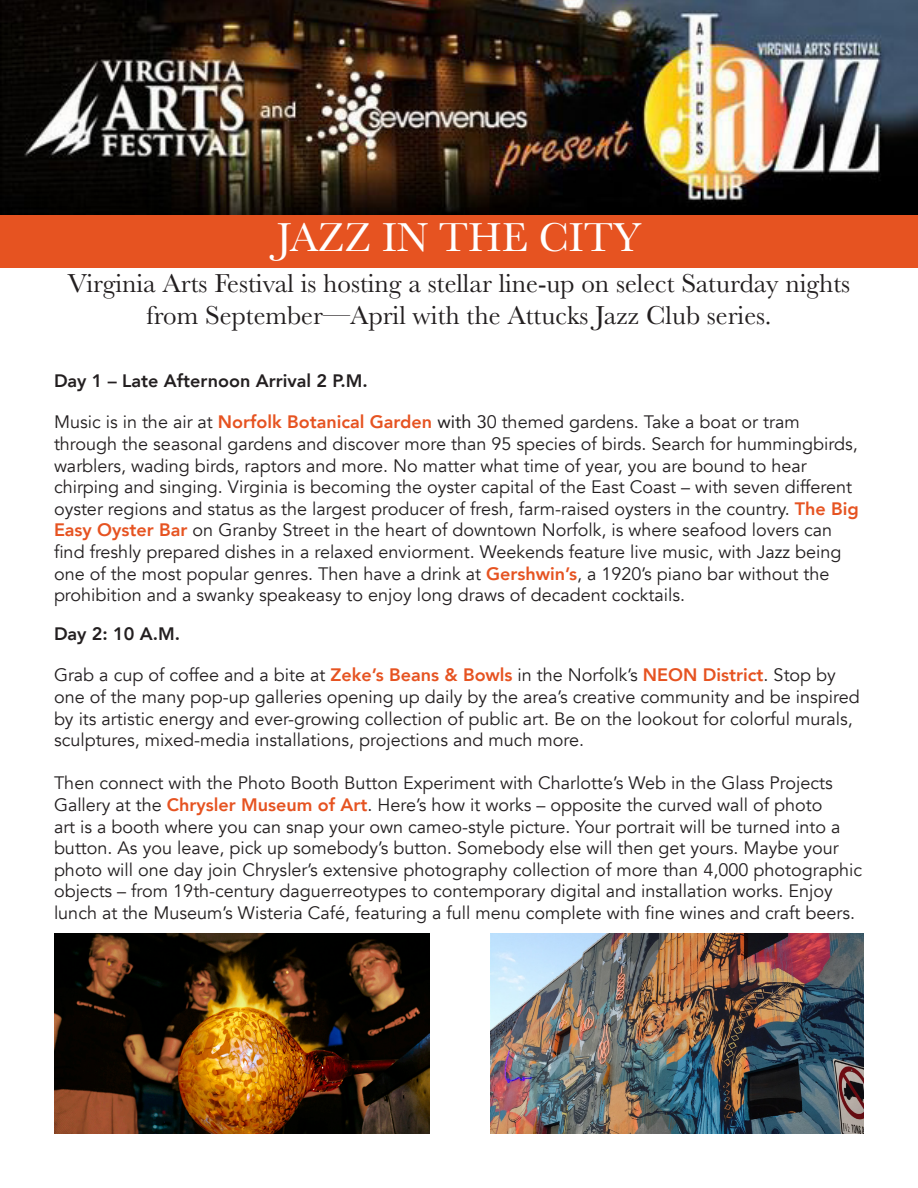
<style>
.page{position:relative;width:918px;height:1188px;background:#fff}
.page>*{position:absolute;margin:0;border:0;box-sizing:border-box;transform-origin:0 0}
.t1{font:42px "Baskerville";color:#fff}
.t2{font:27px/32.4px "Baskerville";color:#231f20;text-align:center}
.t3{font:18px/21.6px "Avenir";color:#231f20}
.t4{font:800 18px "Avenir";color:#231f20}
.s1{font-weight:800;color:#e65321}
.s2{font-style:inherit}
</style>
<div class="page">
<div style="left:0;top:213px;width:918px;height:55px;background:#e65321"></div>
<img style="left:0;top:0;width:918px;height:214px">
<img style="left:54px;top:933px;width:376px;height:201px">
<img style="left:491px;top:933px;width:373px;height:201px">
<p class="t1" style="left:276px;top:210px;width:367px">JAZZ IN THE CITY</p>
<p class="t2" style="left:68px;top:268px;width:784px">Virginia Arts Festival is hosting a stellar line-up on select Saturday nights from September—April with the Attucks Jazz Club series.</p>
<p class="t4" style="left:54px;top:367px;width:315px">Day 1 – Late Afternoon Arrival 2 P.M.</p>
<p class="t3" style="left:54px;top:412px;width:806px">Music is in the air at <span class="s1">Norfolk Botanical Garden</span> <span class="s2">with 3</span>0 themed gardens. Take a boat or tram through the seasonal gardens and discover more than 95 species of birds. Search for hummingbirds, warblers, wading birds, raptors and more. No matter what time of year, you are bound to hear chirping and singing. Virginia is becoming the oyster capital of the East Coast – with seven different oyster regions and status as the largest producer of fresh, farm-raised oysters in the country. <span class="s1">The Big Easy Oyster Bar</span> on Granby Street in the heart of downtown Norfolk, is where seafood lovers can find freshly prepared dishes in a relaxed enviorment. Weekends feature live music, with Jazz being one of the most popular genres. Then have a drink at <span class="s1">Gershwin’s</span>, a 1920’s piano bar without the prohibition and a swanky speakeasy to enjoy long draws of decadent cocktails.</p>
<p class="t4" style="left:54px;top:620px;width:128px">Day 2: 10 A.M.</p>
<p class="t3" style="left:54px;top:665px;width:807px">Grab a cup of coffee and a bite at <span class="s1">Zeke’s Beans &amp; Bowls</span> in the Norfolk’s <span class="s1">NEON District</span>. Stop by one of the many pop-up galleries opening up daily by the area’s creative community and be inspired by its artistic energy and ever-growing collection of public art. Be on the lookout for colorful murals, sculptures, mixed-media installations, projections and much more.</p>
<p class="t3" style="left:54px;top:773px;width:810px">Then connect with the Photo Booth Button Experiment with Charlotte’s Web in the Glass Projects Gallery at the <span class="s1">Chrysler Museum of Art</span>. Here’s how it works – opposite the curved wall of photo<br>art is a booth where you can snap your own cameo-style picture. Your portrait will be turned into a button. As you leave, pick up somebody’s button. Somebody else will then get yours. Maybe your photo will one day join Chrysler’s extensive photography collection of more than 4,000 photographic objects – from 19th-century daguerreotypes to contemporary digital and installation works. Enjoy lunch at the Museum’s Wisteria Café, featuring a full menu complete with fine wines and craft beers.</p>
</div>
